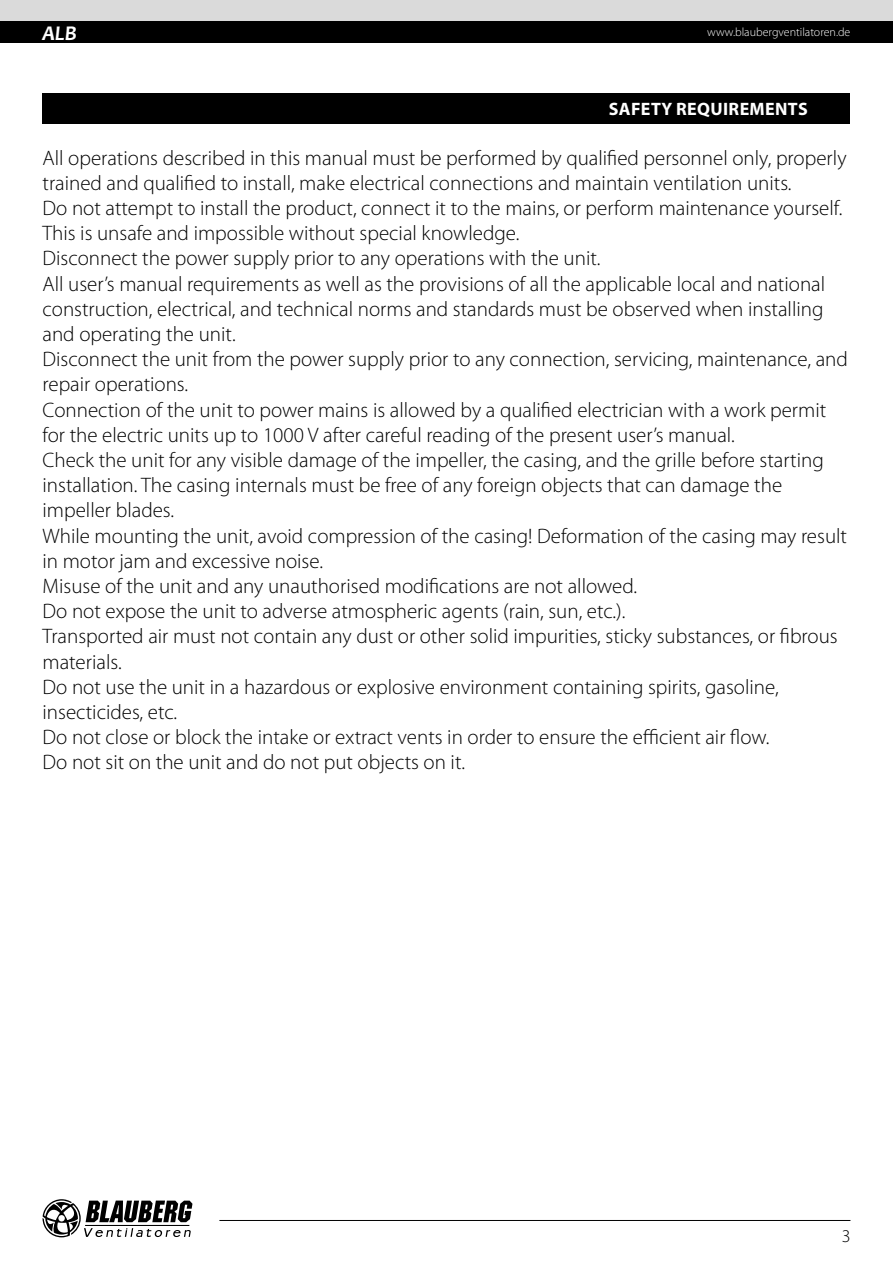
<style>
.page{position:relative;width:893px;height:1263px;background:#fff}
.page>*{position:absolute;margin:0;border:0;box-sizing:border-box;transform-origin:0 0}
.t1{font:300 21px/25.2px "Myriad Pro";color:#000}
.t2{font:italic 700 21px "Candara";color:#fff}
.t3{font:700 18px "Myriad Pro";letter-spacing:.02em;color:#fff}
.t4{font:300 18px "Myriad Pro";color:#000}
.t5{font:300 12px "Myriad Pro";color:#fff}
</style>
<div class="page">
<div style="left:0;top:0;width:893px;height:21px;background:#dadada"></div>
<div style="left:0;top:21px;width:893px;height:22px;background:#000"></div>
<svg style="left:43px;top:1199px;width:149px;height:38px"></svg>
<hr style="left:219px;top:1220px;width:631px;height:1px;background:#000">
<div style="left:43px;top:93px;width:807px;height:31px;background:#000"></div>
<p class="t2" style="left:43px;top:20px;width:36px">ALB</p>
<p class="t5" style="left:707px;top:26px;width:145px">www.blaubergventilatoren.de</p>
<p class="t3" style="left:609px;top:98px;width:200px">SAFETY REQUIREMENTS</p>
<p class="t1" style="left:43px;top:145px;width:807px">All operations described in this manual must be performed by qualified personnel only, properly trained and qualified to install, make electrical connections and maintain ventilation units.<br>Do not attempt to install the product, connect it to the mains, or perform maintenance yourself.<br>This is unsafe and impossible without special knowledge.<br>Disconnect the power supply prior to any operations with the unit.<br>All user’s manual requirements as well as the provisions of all the applicable local and national construction, electrical, and technical norms and standards must be observed when installing and operating the unit.<br>Disconnect the unit from the power supply prior to any connection, servicing, maintenance, and repair operations.<br>Connection of the unit to power mains is allowed by a qualified electrician with a work permit for the electric units up to 1000 V after careful reading of the present user’s manual.<br>Check the unit for any visible damage of the impeller, the casing, and the grille before starting installation. The casing internals must be free of any foreign objects that can damage the impeller blades.<br>While mounting the unit, avoid compression of the casing! Deformation of the casing may result in motor jam and excessive noise.<br>Misuse of the unit and any unauthorised modifications are not allowed.<br>Do not expose the unit to adverse atmospheric agents (rain, sun, etc.).<br>Transported air must not contain any dust or other solid impurities, sticky substances, or fibrous materials.<br>Do not use the unit in a hazardous or explosive environment containing spirits, gasoline, insecticides, etc.<br>Do not close or block the intake or extract vents in order to ensure the efficient air flow.<br>Do not sit on the unit and do not put objects on it.</p>
<p class="t4" style="left:842px;top:1226px;width:10px">3</p>
</div>
